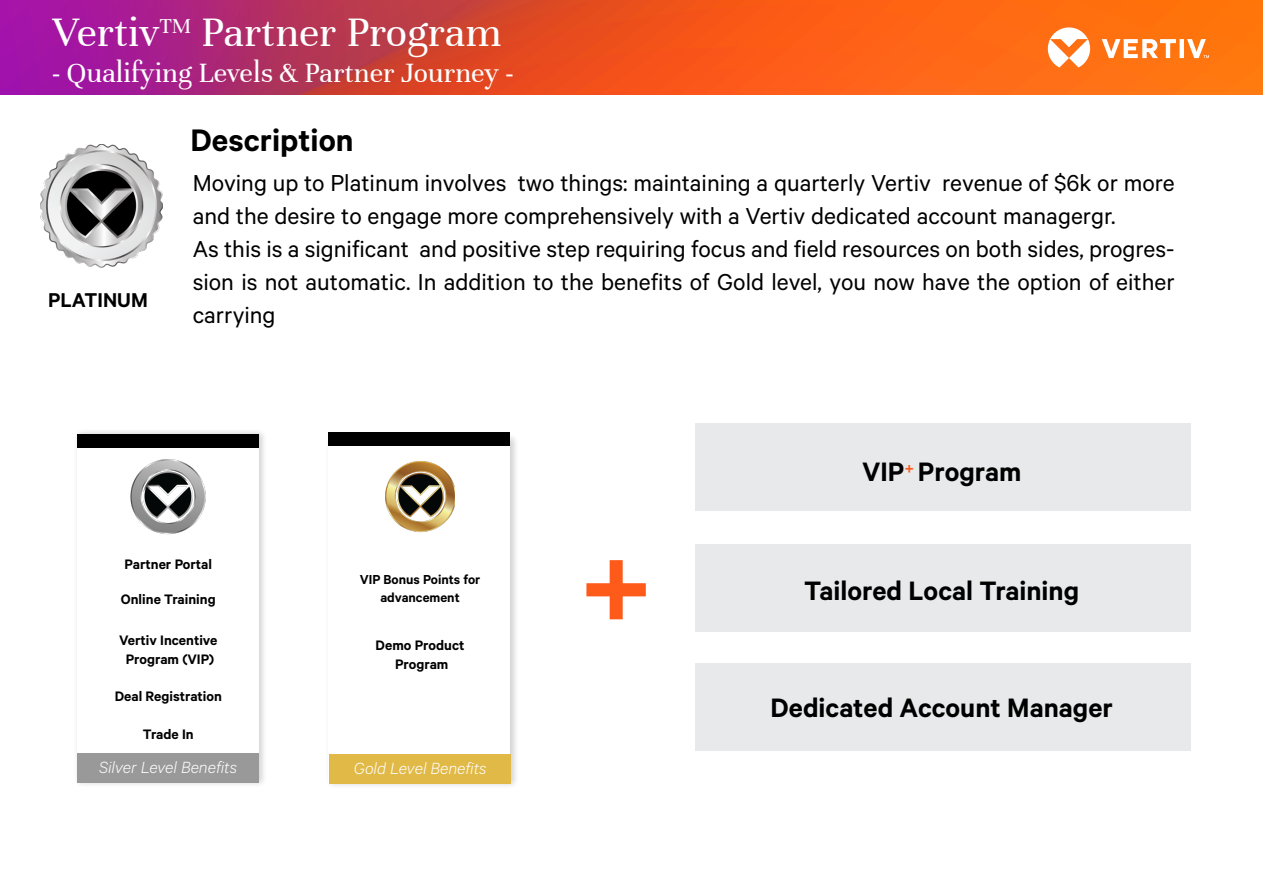
<style>
.page{position:relative;width:1263px;height:893px;background:#fff}
.page>*{position:absolute;margin:0;border:0;box-sizing:border-box;transform-origin:0 0}
.t1{font:600 137.4px "Calibre";color:#fe5b1b}
.t2{font:45px "Unna";color:#fff}
.t3{font:600 35.1px "Calibre";color:#000}
.t4{font:600 30px "Calibre";color:#000}
.t5{font:30px "Unna";color:#fff}
.t6{font:25.95px/33px "Calibre";color:#000}
.t7{font:600 22.5px "Calibre";color:#000}
.t8{font:italic 300 18.3px "Calibre";color:#fff}
.t9{font:600 15.45px/18.5px "Calibre";color:#000;text-align:center}
.t10{font:600 14.7px/17.5px "Calibre";color:#000;text-align:center}
</style>
<div class="page">
<svg style="left:0;top:0;width:1262px;height:94px;background:#dc4a39"></svg>
<hr style="left:1262px;top:0;width:1px;height:94px;background:#ff770b">
<svg style="left:1048px;top:27px;width:161px;height:40px"></svg>
<div style="left:694px;top:423px;width:496px;height:87px;background:#e8e9ea"></div>
<div style="left:694px;top:544px;width:496px;height:87px;background:#e8e9ea"></div>
<div style="left:694px;top:663px;width:496px;height:87px;background:#e8e9ea"></div>
<div style="left:73px;top:428px;width:195px;height:360px;background:#000;opacity:.54"></div>
<div style="left:77px;top:434px;width:181px;height:348px;background:#fff"></div>
<div style="left:77px;top:754px;width:182px;height:29px;background:#999"></div>
<div style="left:77px;top:434px;width:181px;height:13px;background:#000"></div>
<div style="left:325px;top:433px;width:195px;height:356px;background:#000;opacity:.54"></div>
<div style="left:329px;top:439px;width:181px;height:343px;background:#fff"></div>
<div style="left:329px;top:754px;width:182px;height:29px;background:#e1b947"></div>
<div style="left:329px;top:433px;width:181px;height:13px;background:#000"></div>
<img style="left:40px;top:144px;width:123px;height:124px">
<img style="left:130px;top:460px;width:76px;height:74px">
<img style="left:385px;top:461px;width:70px;height:72px">
<h2 class="t2" style="left:52px;top:7px;width:450px">Vertiv<sup>TM</sup> Partner Program</h2>
<p class="t5" style="left:52px;top:56px;width:462px">- Qualifying Levels &amp; Partner Journey -</p>
<p class="t7" style="left:48px;top:287px;width:101px">PLATINUM</p>
<h3 class="t3" style="left:190px;top:119px;width:165px">Description</h3>
<p class="t6" style="left:193px;top:165px;width:983px">Moving up to Platinum involves two things: maintaining a quarterly Vertiv revenue of $6k or more and the desire to engage more comprehensively with a Vertiv dedicated account managergr.<br>As this is a significant and positive step requiring focus and field resources on both sides, progres&shy;sion is not automatic. In addition to the benefits of Gold level, you now have the option of either carrying</p>
<p class="t4" style="left:862px;top:454px;width:161px">VIP<sup>+</sup> Program</p>
<p class="t9" style="left:125px;top:554px;width:89px">Partner Portal</p>
<p class="t9" style="left:121px;top:590px;width:96px">Online Training</p>
<p class="t9" style="left:119px;top:631px;width:100px">Vertiv Incentive<br>Program (VIP)</p>
<p class="t9" style="left:115px;top:686px;width:109px">Deal Registration</p>
<p class="t9" style="left:143px;top:725px;width:52px">Trade In</p>
<p class="t8" style="left:99px;top:757px;width:139px">Silver Level Benefits</p>
<p class="t10" style="left:360px;top:570px;width:122px">VIP Bonus Points for advancement</p>
<p class="t9" style="left:376px;top:636px;width:90px">Demo Product<br>Program</p>
<p class="t8" style="left:354px;top:757px;width:134px">Gold Level Benefits</p>
<h1 class="t1" style="left:578px;top:506px;width:78px">+</h1>
<p class="t4" style="left:804px;top:573px;width:276px">Tailored Local Training</p>
<p class="t4" style="left:770px;top:689px;width:344px">Dedicated Account Manager</p>
</div>
